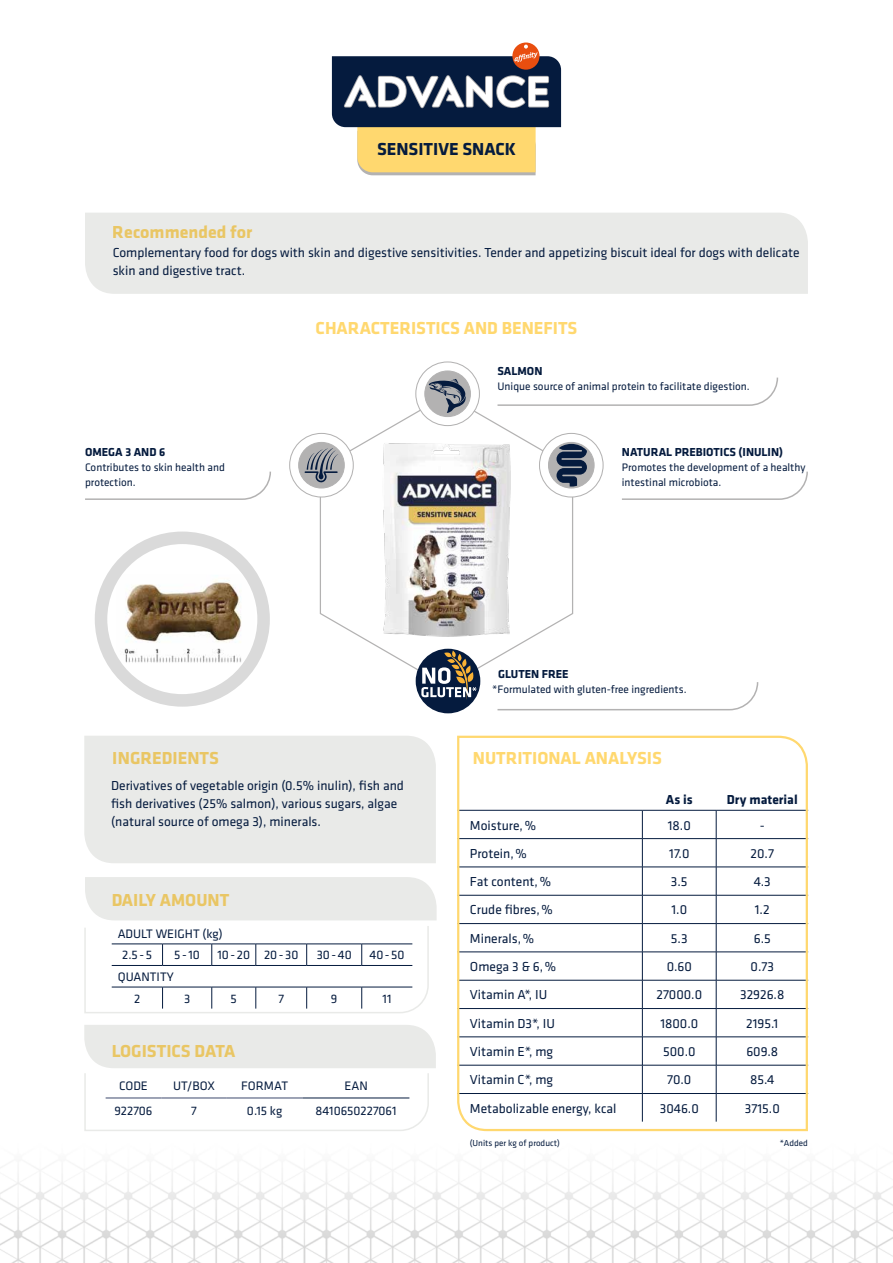
<style>
.page{position:relative;width:893px;height:1263px;background:#fff}
.page>*{position:absolute;margin:0;border:0;box-sizing:border-box;transform-origin:0 0}
.t1{font:700 18px "Klavika";color:#ffd86f}
.t2{font:700 18px "Klavika";color:#051b3e}
.t3{font:13.5px/18px "Klavika";color:#051b3e}
.t4{font:700 13.5px "Klavika";color:#051b3e}
.t5{font:12.75px/21.6px "Klavika";color:#051b3e}
.t6{font:700 12px "Klavika";color:#051b3e}
.t7{font:11.25px/15px "Klavika";color:#051b3e}
.t8{font:9px "Klavika";color:#051b3e}
</style>
<div class="page">
<img style="left:0;top:1167px;width:893px;height:96px">
<div style="left:85px;top:213px;width:723px;height:81px;background:#e9eae8"></div>
<svg style="left:101px;top:538px;width:163px;height:162px"></svg>
<img style="left:116px;top:575px;width:139px;height:88px">
<div style="left:95px;top:531px;width:175px;height:176px;border:13px solid #dadada;border-radius:50%"></div>
<svg style="left:319px;top:412px;width:255px;height:276px"></svg>
<svg style="left:415px;top:361px;width:65px;height:66px"></svg>
<svg style="left:289px;top:432px;width:65px;height:66px"></svg>
<svg style="left:538px;top:432px;width:66px;height:66px"></svg>
<div style="left:84px;top:736px;width:352px;height:127px;background:#e9eae8"></div>
<svg style="left:457px;top:735px;width:352px;height:397px"></svg>
<svg style="left:84px;top:1025px;width:352px;height:106px"></svg>
<svg style="left:332px;top:43px;width:229px;height:132px"></svg>
<svg style="left:85px;top:471px;width:186px;height:29px"></svg>
<svg style="left:622px;top:471px;width:186px;height:29px"></svg>
<svg style="left:497px;top:377px;width:282px;height:29px"></svg>
<hr style="left:106px;top:1098px;width:55px;height:1px;background:#3d496d">
<hr style="left:161px;top:1098px;width:66px;height:1px;background:#3d496d">
<hr style="left:227px;top:1098px;width:76px;height:1px;background:#3d496d">
<hr style="left:303px;top:1098px;width:106px;height:1px;background:#051b3e">
<svg style="left:84px;top:877px;width:353px;height:136px"></svg>
<svg style="left:496px;top:681px;width:263px;height:30px"></svg>
<div style="left:416px;top:649px;width:64px;height:64px;background:#051b3e;border-radius:50%"></div>
<svg style="left:421px;top:650px;width:56px;height:50px"></svg>
<h1 class="t2" style="left:377px;top:139px;width:140px">SENSITIVE SNACK</h1>
<h1 class="t1" style="left:113px;top:222px;width:141px">Recommended for</h1>
<p class="t3" style="left:113px;top:243px;width:688px">Complementary food for dogs with skin and digestive sensitivities. Tender and appetizing biscuit ideal for dogs with delicate skin and digestive tract.</p>
<h1 class="t1" style="left:316px;top:318px;width:263px">CHARACTERISTICS AND BENEFITS</h1>
<p class="t6" style="left:85px;top:445px;width:82px">OMEGA 3 AND 6</p>
<p class="t7" style="left:85px;top:459px;width:141px">Contributes to skin health and protection.</p>
<p class="t6" style="left:497px;top:364px;width:46px">SALMON</p>
<p class="t7" style="left:497px;top:378px;width:254px">Unique source of animal protein to facilitate digestion.</p>
<p class="t6" style="left:622px;top:445px;width:163px">NATURAL PREBIOTICS (INULIN)</p>
<p class="t7" style="left:622px;top:459px;width:185px">Promotes the development of a healthy intestinal microbiota.</p>
<p class="t6" style="left:498px;top:668px;width:72px">GLUTEN FREE</p>
<p class="t7" style="left:492px;top:682px;width:196px">*Formulated with gluten-free ingredients.</p>
<h1 class="t1" style="left:113px;top:748px;width:108px">INGREDIENTS</h1>
<h1 class="t1" style="left:473px;top:748px;width:190px">NUTRITIONAL ANALYSIS</h1>
<p class="t3" style="left:111px;top:776px;width:294px">Derivatives of vegetable origin (0.5% inulin), fish and fish derivatives (25% salmon), various sugars, algae (natural source of omega 3), minerals.</p>
<p class="t4" style="left:666px;top:792px;width:28px">As is</p>
<p class="t4" style="left:727px;top:792px;width:72px">Dry material</p>
<p class="t3" style="left:470px;top:816px;width:68px">Moisture,%</p>
<p class="t3" style="left:668px;top:816px;width:24px">18.0</p>
<p class="t3" style="left:760px;top:816px;width:6px">-</p>
<p class="t3" style="left:470px;top:844px;width:58px">Protein,%</p>
<p class="t3" style="left:669px;top:844px;width:22px">17.0</p>
<p class="t3" style="left:751px;top:844px;width:25px">20.7</p>
<p class="t3" style="left:470px;top:872px;width:83px">Fat content,%</p>
<p class="t3" style="left:671px;top:872px;width:18px">3.5</p>
<p class="t3" style="left:754px;top:872px;width:19px">4.3</p>
<p class="t3" style="left:470px;top:900px;width:84px">Crude fibres,%</p>
<p class="t3" style="left:671px;top:900px;width:17px">1.0</p>
<p class="t3" style="left:755px;top:900px;width:16px">1.2</p>
<p class="t3" style="left:470px;top:929px;width:66px">Minerals,%</p>
<p class="t3" style="left:671px;top:929px;width:18px">5.3</p>
<p class="t3" style="left:754px;top:929px;width:19px">6.5</p>
<p class="t3" style="left:470px;top:957px;width:88px">Omega 3 &amp; 6,%</p>
<p class="t3" style="left:667px;top:957px;width:27px">0.60</p>
<p class="t3" style="left:751px;top:957px;width:25px">0.73</p>
<p class="t3" style="left:470px;top:985px;width:79px">Vitamin A*, IU</p>
<p class="t3" style="left:656px;top:985px;width:47px">27000.0</p>
<p class="t3" style="left:740px;top:985px;width:46px">32926.8</p>
<p class="t3" style="left:470px;top:1014px;width:86px">Vitamin D3*, IU</p>
<p class="t3" style="left:660px;top:1014px;width:39px">1800.0</p>
<p class="t3" style="left:746px;top:1014px;width:34px">2195.1</p>
<p class="t3" style="left:470px;top:1042px;width:85px">Vitamin E*, mg</p>
<p class="t3" style="left:663px;top:1042px;width:34px">500.0</p>
<p class="t3" style="left:746px;top:1042px;width:33px">609.8</p>
<p class="t3" style="left:470px;top:1070px;width:85px">Vitamin C*, mg</p>
<p class="t3" style="left:667px;top:1070px;width:26px">70.0</p>
<p class="t3" style="left:750px;top:1070px;width:26px">85.4</p>
<p class="t3" style="left:470px;top:1099px;width:148px">Metabolizable energy, kcal</p>
<p class="t3" style="left:660px;top:1099px;width:41px">3046.0</p>
<p class="t3" style="left:745px;top:1099px;width:36px">3715.0</p>
<h1 class="t1" style="left:111px;top:890px;width:120px">DAILY AMOUNT</h1>
<p class="t5" style="left:122px;top:922px;width:102px;text-indent:-4px">ADULT WEIGHT (kg)<br>2.5-5</p>
<p class="t5" style="left:174px;top:944px;width:27px">5-10</p>
<p class="t5" style="left:217px;top:944px;width:82px">10-20 20-30</p>
<p class="t5" style="left:317px;top:944px;width:37px">30-40</p>
<p class="t5" style="left:369px;top:944px;width:37px">40-50</p>
<p class="t5" style="left:134px;top:965px;width:41px;text-indent:-16px">QUANTITY<br>2</p>
<p class="t5" style="left:184px;top:987px;width:8px">3</p>
<p class="t5" style="left:231px;top:987px;width:8px">5</p>
<p class="t5" style="left:278px;top:987px;width:7px">7</p>
<p class="t5" style="left:331px;top:987px;width:8px">9</p>
<p class="t5" style="left:383px;top:987px;width:10px">11</p>
<h1 class="t1" style="left:111px;top:1041px;width:126px">LOGISTICS DATA</h1>
<p class="t5" style="left:119px;top:1075px;width:30px">CODE</p>
<p class="t5" style="left:173px;top:1075px;width:44px">UT/BOX</p>
<p class="t5" style="left:241px;top:1075px;width:48px">FORMAT</p>
<p class="t5" style="left:344px;top:1075px;width:25px">EAN</p>
<p class="t5" style="left:114px;top:1099px;width:40px">922706</p>
<p class="t5" style="left:191px;top:1099px;width:7px">7</p>
<p class="t5" style="left:247px;top:1099px;width:37px">0.15 kg</p>
<p class="t5" style="left:316px;top:1099px;width:82px">8410650227061</p>
<p class="t8" style="left:470px;top:1137px;width:92px">(Units per kg of product)</p>
<p class="t8" style="left:780px;top:1137px;width:30px">*Added</p>
</div>
